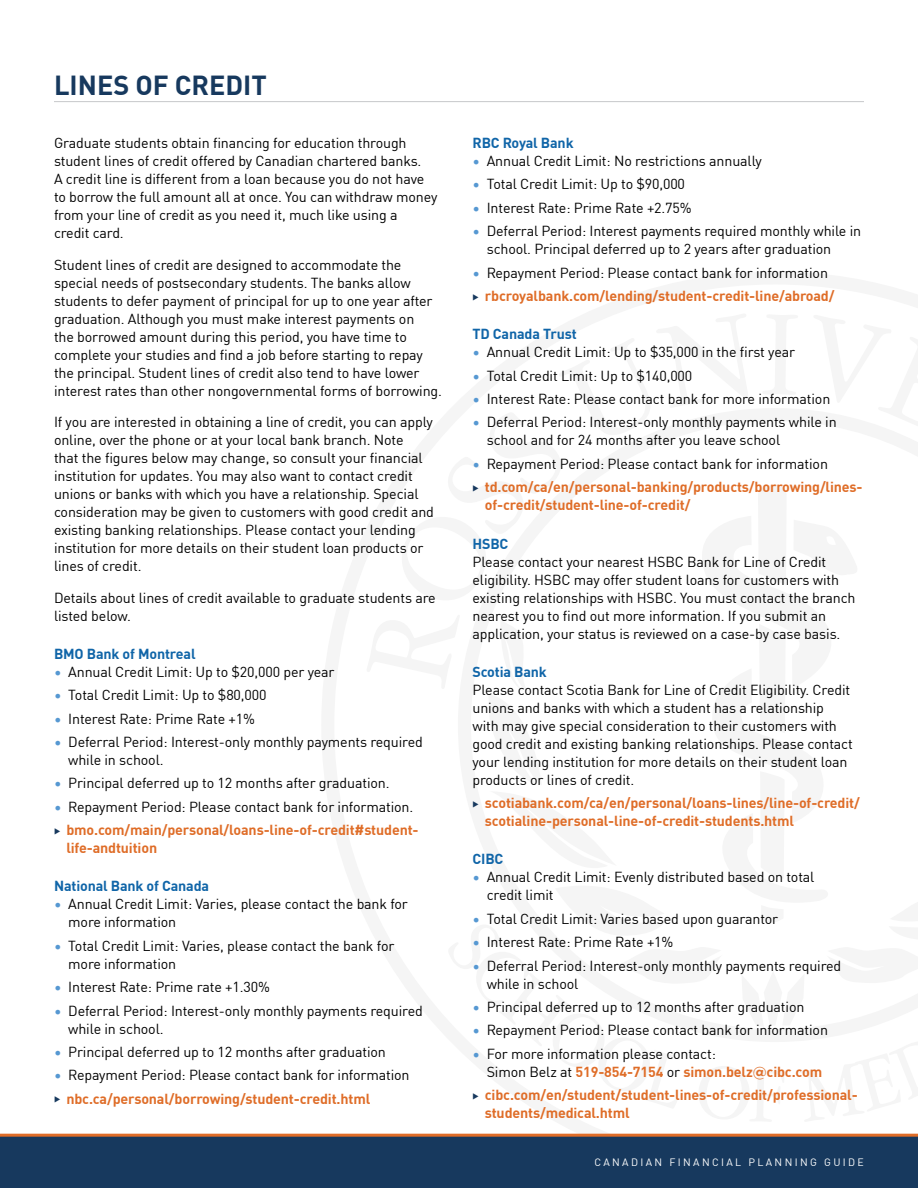
<style>
.page{position:relative;width:918px;height:1188px;background:#fff}
.page>*{position:absolute;margin:0;border:0;box-sizing:border-box;transform-origin:0 0}
.t1{font:700 27px "DINOT";color:#17395e}
.t2{font:14.25px/18px "DINOT";letter-spacing:-.01em;color:#000}
.t3{font:700 14.25px/18px "DINOT";letter-spacing:-.01em;color:#df6d28}
.t4{font:700 14.25px "DINOT";letter-spacing:-.01em;color:#1065a8}
.t5{font:10.5px "DINOT";letter-spacing:.225em;color:#fff}
.s1{color:#5698d2}
.s2{color:#17395e}
.s3{font-weight:700;color:#df6d28}
.s4{font-family:"Gotham";font-weight:700;color:#df6d28}
</style>
<div class="page">
<div style="left:0;top:1137px;width:918px;height:51px;background:#17395e"></div>
<hr style="left:0;top:1134px;width:918px;height:3px;background:#df6d28">
<hr style="left:54px;top:101px;width:810px;height:1px;background:#c7c8ca">
<h1 class="t1" style="left:54px;top:64px;width:214px">LINES OF CREDIT</h1>
<p class="t2" style="left:54px;top:133px;width:385px">Graduate students obtain financing for education through student lines of credit offered by Canadian chartered banks.<br>A credit line is different from a loan because you do not have to borrow the full amount all at once. You can withdraw money from your line of credit as you need it, much like using a<br>credit card.</p>
<p class="t2" style="left:54px;top:254px;width:390px">Student lines of credit are designed to accommodate the special needs of postsecondary students. The banks allow students to defer payment of principal for up to one year after graduation. Although you must make interest payments on<br>the borrowed amount during this period, you have time to complete your studies and find a job before starting to repay the principal. Student lines of credit also tend to have lower interest rates than other nongovernmental forms of borrowing.</p>
<p class="t2" style="left:54px;top:412px;width:382px">If you are interested in obtaining a line of credit, you can apply online, over the phone or at your local bank branch. Note<br>that the figures below may change, so consult your financial institution for updates. You may also want to contact credit unions or banks with which you have a relationship. Special consideration may be given to customers with good credit and existing banking relationships. Please contact your lending institution for more details on their student loan products or lines of credit.</p>
<p class="t2" style="left:54px;top:587px;width:383px">Details about lines of credit available to graduate students are listed below.</p>
<p class="t4" style="left:54px;top:642px;width:143px">BMO Bank of Montreal</p>
<p class="t2" style="left:54px;top:661px;width:282px"><span class="s1">•</span> Annual Credit Limit: Up to $20,000 per year</p>
<p class="t2" style="left:54px;top:685px;width:214px"><span class="s1">•</span> Total Credit Limit: Up to $80,000</p>
<p class="t2" style="left:54px;top:708px;width:202px"><span class="s1">•</span> Interest Rate: Prime Rate +1%</p>
<p class="t2" style="left:68px;top:732px;width:356px;text-indent:-14px"><span class="s1">•</span> Deferral Period: Interest-only monthly payments required while in school.</p>
<p class="t2" style="left:54px;top:773px;width:337px"><span class="s1">•</span> Principal deferred up to 12 months after graduation.</p>
<p class="t2" style="left:54px;top:796px;width:361px"><span class="s1">•</span> Repayment Period: Please contact bank for information.</p>
<p class="t3" style="left:66px;top:820px;width:354px;text-indent:-12px"><span class="s2">◆</span> bmo.com/main/personal/loans-line-of-credit#student&shy;life-andtuition</p>
<p class="t4" style="left:54px;top:875px;width:157px">National Bank of Canada</p>
<p class="t2" style="left:68px;top:894px;width:341px;text-indent:-14px"><span class="s1">•</span> Annual Credit Limit: Varies, please contact the bank for more information</p>
<p class="t2" style="left:68px;top:935px;width:328px;text-indent:-14px"><span class="s1">•</span> Total Credit Limit: Varies, please contact the bank for more information</p>
<p class="t2" style="left:54px;top:977px;width:217px"><span class="s1">•</span> Interest Rate: Prime rate +1.30%</p>
<p class="t2" style="left:68px;top:1000px;width:356px;text-indent:-14px"><span class="s1">•</span> Deferral Period: Interest-only monthly payments required while in school.</p>
<p class="t2" style="left:54px;top:1042px;width:333px"><span class="s1">•</span> Principal deferred up to 12 months after graduation</p>
<p class="t2" style="left:54px;top:1065px;width:357px"><span class="s1">•</span> Repayment Period: Please contact bank for information</p>
<p class="t3" style="left:54px;top:1088px;width:318px"><span class="s2">◆</span> nbc.ca/personal/borrowing/student-credit.html</p>
<p class="t4" style="left:472px;top:132px;width:103px">RBC Royal Bank</p>
<p class="t2" style="left:472px;top:151px;width:291px"><span class="s1">•</span> Annual Credit Limit: No restrictions annually</p>
<p class="t2" style="left:472px;top:174px;width:214px"><span class="s1">•</span> Total Credit Limit: Up to $90,000</p>
<p class="t2" style="left:472px;top:197px;width:221px"><span class="s1">•</span> Interest Rate: Prime Rate +2.75%</p>
<p class="t2" style="left:487px;top:221px;width:376px;text-indent:-14px"><span class="s1">•</span> Deferral Period: Interest payments required monthly while in school. Principal deferred up to 2 years after graduation</p>
<p class="t2" style="left:472px;top:262px;width:357px"><span class="s1">•</span> Repayment Period: Please contact bank for information</p>
<p class="t3" style="left:472px;top:286px;width:364px"><span class="s2">◆</span> rbcroyalbank.com/lending/student-credit-line/abroad/</p>
<p class="t4" style="left:473px;top:323px;width:106px">TD Canada Trust</p>
<p class="t2" style="left:473px;top:342px;width:324px"><span class="s1">•</span> Annual Credit Limit: Up to $35,000 in the first year</p>
<p class="t2" style="left:473px;top:365px;width:221px"><span class="s1">•</span> Total Credit Limit: Up to $140,000</p>
<p class="t2" style="left:473px;top:389px;width:359px"><span class="s1">•</span> Interest Rate: Please contact bank for more information</p>
<p class="t2" style="left:487px;top:412px;width:351px;text-indent:-14px"><span class="s1">•</span> Deferral Period: Interest-only monthly payments while in school and for 24 months after you leave school</p>
<p class="t2" style="left:473px;top:454px;width:357px"><span class="s1">•</span> Repayment Period: Please contact bank for information</p>
<p class="t3" style="left:485px;top:477px;width:379px;text-indent:-12px"><span class="s2">◆</span> td.com/ca/en/personal-banking/products/borrowing/lines&shy;of-credit/student-line-of-credit/</p>
<p class="t4" style="left:473px;top:532px;width:37px">HSBC</p>
<p class="t2" style="left:473px;top:551px;width:385px">Please contact your nearest HSBC Bank for Line of Credit eligibility. HSBC may offer student loans for customers with existing relationships with HSBC. You must contact the branch nearest you to find out more information. If you submit an application, your status is reviewed on a case-by case basis.</p>
<p class="t4" style="left:473px;top:661px;width:76px">Scotia Bank</p>
<p class="t2" style="left:473px;top:679px;width:382px">Please contact Scotia Bank for Line of Credit Eligibility. Credit unions and banks with which a student has a relationship with may give special consideration to their customers with good credit and existing banking relationships. Please contact your lending institution for more details on their student loan products or lines of credit.</p>
<p class="t3" style="left:485px;top:793px;width:376px;text-indent:-12px"><span class="s2">◆</span> scotiabank.com/ca/en/personal/loans-lines/line-of-credit/ scotialine-personal-line-of-credit-students.html</p>
<p class="t4" style="left:473px;top:848px;width:32px">CIBC</p>
<p class="t2" style="left:487px;top:867px;width:329px;text-indent:-14px"><span class="s1">•</span> Annual Credit Limit: Evenly distributed based on total credit limit</p>
<p class="t2" style="left:473px;top:908px;width:307px"><span class="s1">•</span> Total Credit Limit: Varies based upon guarantor</p>
<p class="t2" style="left:473px;top:932px;width:202px"><span class="s1">•</span> Interest Rate: Prime Rate +1%</p>
<p class="t2" style="left:487px;top:955px;width:356px;text-indent:-14px"><span class="s1">•</span> Deferral Period: Interest-only monthly payments required while in school</p>
<p class="t2" style="left:473px;top:997px;width:333px"><span class="s1">•</span> Principal deferred up to 12 months after graduation</p>
<p class="t2" style="left:473px;top:1020px;width:357px"><span class="s1">•</span> Repayment Period: Please contact bank for information</p>
<p class="t2" style="left:487px;top:1043px;width:337px;text-indent:-14px"><span class="s1">•</span> For more information please contact:<br>Simon Belz at <span class="s3">519-854-7154</span> or <span class="s3">simon.belz</span><span class="s4">@</span><span class="s3">cibc.com</span></p>
<p class="t3" style="left:485px;top:1085px;width:374px;text-indent:-12px"><span class="s2">◆</span> cibc.com/en/student/student-lines-of-credit/professional&shy;students/medical.html</p>
<p class="t5" style="left:594px;top:1155px;width:271px">CANADIAN FINANCIAL PLANNING GUIDE</p>
</div>
